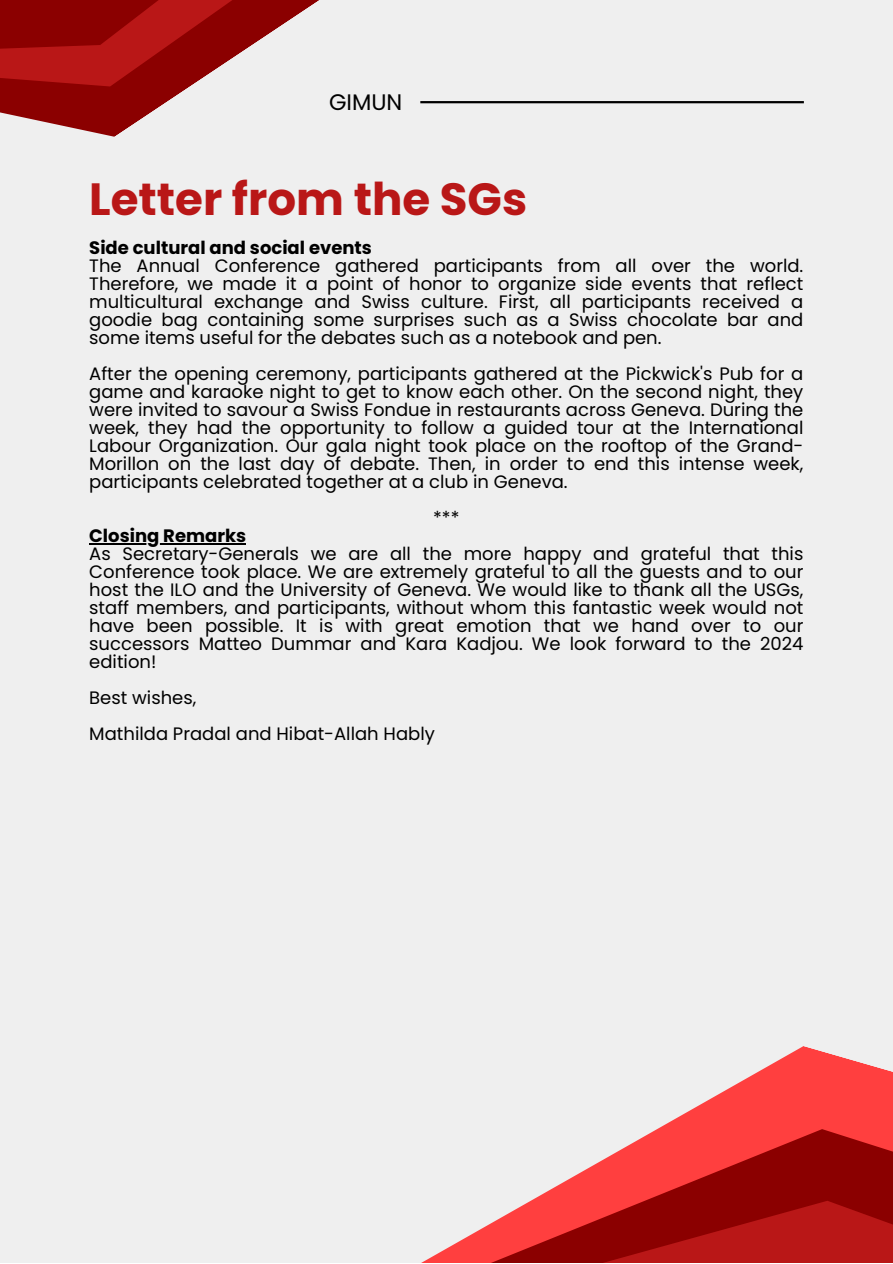
<style>
.page{position:relative;width:893px;height:1264px;background:#fff}
.page>*{position:absolute;margin:0;border:0;box-sizing:border-box;transform-origin:0 0}
.t1{font:700 45.15px "Poppins";color:#b91717}
.t2{font:22.5px "Poppins";color:#000}
.t3{font:18px/18px "Poppins";color:#000;text-align:justify}
.t4{font:700 18px "Poppins";color:#000}
</style>
<div class="page">
<div style="left:0;top:0;width:892px;height:1262px;background:#efefef"></div>
<svg style="left:423px;top:1058px;width:469px;height:204px"></svg>
<svg style="left:0;top:0;width:483px;height:137px"></svg>
<hr style="left:420px;top:101px;width:383px;height:2px;background:#000">
<hr style="left:89px;top:543px;width:157px;height:1px;background:#000">
<p class="t2" style="left:329px;top:86px;width:75px">GIMUN</p>
<p class="t1" style="left:89px;top:168px;width:439px">Letter from the SGs</p>
<p class="t4" style="left:89px;top:235px;width:284px">Side cultural and social events</p>
<p class="t3" style="left:89px;top:257px;width:715px">The Annual Conference gathered participants from all over the world.<br>Therefore, we made it a point of honor to organize side events that reflect multicultural exchange and Swiss culture. First, all participants received a goodie bag containing some surprises such as a Swiss chocolate bar and some items useful for the debates such as a notebook and pen.</p>
<p class="t3" style="left:89px;top:365px;width:715px">After the opening ceremony, participants gathered at the Pickwick's Pub for a game and karaoke night to get to know each other. On the second night, they were invited to savour a Swiss Fondue in restaurants across Geneva. During the week, they had the opportunity to follow a guided tour at the International Labour Organization. Our gala night took place on the rooftop of the Grand-Morillon on the last day of debate. Then, in order to end this intense week, participants celebrated together at a club in Geneva.</p>
<p class="t3" style="left:433px;top:509px;width:28px">***</p>
<p class="t4" style="left:89px;top:523px;width:158px">Closing Remarks</p>
<p class="t3" style="left:89px;top:545px;width:715px">As Secretary-Generals we are all the more happy and grateful that this Conference took place. We are extremely grateful to all the guests and to our host the ILO and the University of Geneva. We would like to thank all the USGs, staff members, and participants, without whom this fantastic week would not have been possible. It is with great emotion that we hand over to our successors Matteo Dummar and Kara Kadjou. We look forward to the 2024 edition!</p>
<p class="t3" style="left:89px;top:689px;width:109px">Best wishes,</p>
<p class="t3" style="left:89px;top:725px;width:347px">Mathilda Pradal and Hibat-Allah Hably</p>
</div>
